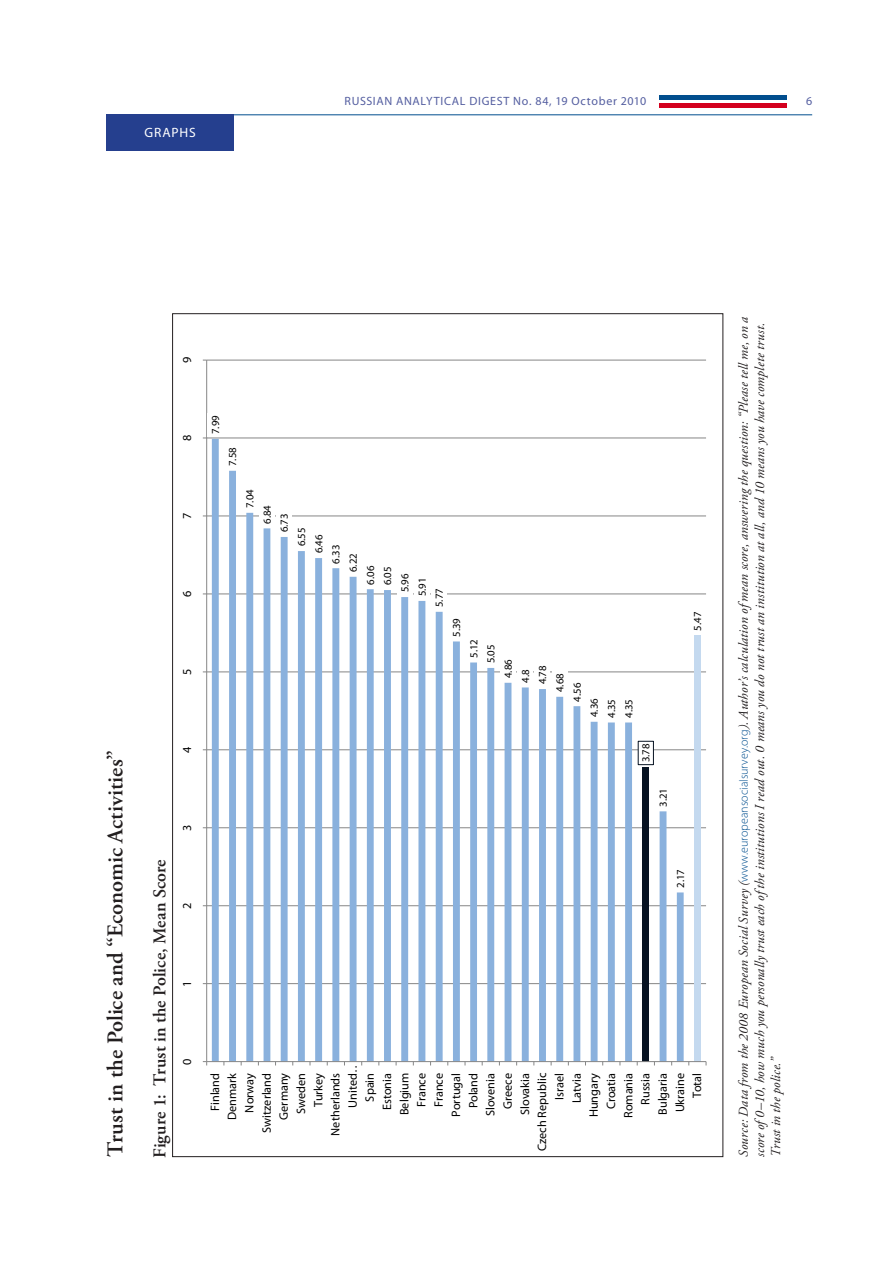
<style>
.page{position:relative;width:893px;height:1263px;background:#fff}
.page>*{position:absolute;margin:0;border:0;box-sizing:border-box;transform-origin:0 0}
.t1{font:600 22.5px "Adobe Garamond Pro";color:#231f20}
.t2{font:600 18px "Adobe Garamond Pro";color:#231f20}
.t3{font:italic 13.5px/16.2px "Adobe Garamond Pro";letter-spacing:.01em;color:#231f20}
.t4{font:13.5px "Myriad Pro";letter-spacing:.06em;color:#fff}
.t5{font:12.3px "Myriad Pro";color:#000}
.t6{font:12px "Myriad Pro";letter-spacing:.06em;color:#545ea0}
.t7{font:10.8px "Myriad Pro";color:#000}
.s1{font-family:"Myriad Pro";font-weight:300;font-style:normal;font-size:12px;color:#014e8e}
</style>
<div class="page">
<div style="left:659px;top:103px;width:128px;height:5px;background:#d4001e"></div>
<hr style="left:659px;top:96px;width:128px;height:4px;background:#014e8e">
<hr style="left:106px;top:114px;width:706px;height:1px;background:#014e8e">
<div style="left:106px;top:115px;width:128px;height:36px;background:#253f8e"></div>
<hr style="left:207px;top:983px;width:499px;height:1px;background:#868686">
<hr style="left:207px;top:905px;width:499px;height:1px;background:#868686">
<hr style="left:207px;top:827px;width:499px;height:1px;background:#868686">
<hr style="left:207px;top:749px;width:499px;height:1px;background:#868686">
<hr style="left:207px;top:672px;width:499px;height:1px;background:#868686">
<hr style="left:207px;top:594px;width:499px;height:1px;background:#868686">
<hr style="left:207px;top:516px;width:499px;height:1px;background:#868686">
<hr style="left:207px;top:438px;width:499px;height:1px;background:#868686">
<hr style="left:207px;top:360px;width:499px;height:1px;background:#868686">
<div style="left:694px;top:635px;width:7px;height:426px;background:#c4d9ef"></div>
<svg style="left:212px;top:439px;width:472px;height:622px"></svg>
<hr style="left:206px;top:360px;width:1px;height:701px;background:#868686">
<hr style="left:207px;top:1061px;width:499px;height:1px;background:#868686">
<div style="left:225px;top:445px;width:15px;height:23px;background:#fff"></div>
<div style="left:242px;top:487px;width:15px;height:23px;background:#fff"></div>
<div style="left:259px;top:503px;width:16px;height:23px;background:#fff"></div>
<div style="left:277px;top:511px;width:15px;height:24px;background:#fff"></div>
<div style="left:294px;top:525px;width:15px;height:24px;background:#fff"></div>
<div style="left:311px;top:532px;width:15px;height:24px;background:#fff"></div>
<div style="left:328px;top:542px;width:15px;height:24px;background:#fff"></div>
<div style="left:345px;top:551px;width:16px;height:23px;background:#fff"></div>
<div style="left:363px;top:563px;width:15px;height:24px;background:#fff"></div>
<div style="left:380px;top:564px;width:15px;height:24px;background:#fff"></div>
<div style="left:397px;top:571px;width:15px;height:24px;background:#fff"></div>
<div style="left:414px;top:575px;width:16px;height:24px;background:#fff"></div>
<div style="left:432px;top:586px;width:15px;height:23px;background:#fff"></div>
<div style="left:449px;top:616px;width:15px;height:23px;background:#fff"></div>
<div style="left:466px;top:637px;width:15px;height:23px;background:#fff"></div>
<div style="left:483px;top:642px;width:15px;height:24px;background:#fff"></div>
<div style="left:500px;top:657px;width:16px;height:23px;background:#fff"></div>
<div style="left:518px;top:667px;width:15px;height:18px;background:#fff"></div>
<div style="left:535px;top:663px;width:15px;height:24px;background:#fff"></div>
<div style="left:552px;top:671px;width:15px;height:23px;background:#fff"></div>
<div style="left:569px;top:680px;width:15px;height:24px;background:#fff"></div>
<div style="left:586px;top:696px;width:16px;height:23px;background:#fff"></div>
<div style="left:604px;top:697px;width:15px;height:23px;background:#fff"></div>
<div style="left:621px;top:697px;width:15px;height:23px;background:#fff"></div>
<div style="left:638px;top:741px;width:15px;height:24px;background:#fff"></div>
<div style="left:638px;top:741px;width:16px;height:24px;border:1px solid #071322"></div>
<div style="left:655px;top:786px;width:16px;height:23px;background:#fff"></div>
<div style="left:673px;top:867px;width:15px;height:23px;background:#fff"></div>
<p class="t4" style="left:144px;top:125px;width:53px">GRAPHS</p>
<p class="t6" style="left:344px;top:94px;width:303px">RUSSIAN ANALYTICAL DIGEST No. 84, 19 October 2010</p>
<p class="t6" style="left:806px;top:94px;width:8px">6</p>
<h1 class="t1" style="left:103px;top:1157px;width:408px;rotate:-90deg">Trust in the Police and “Economic Activities”</h1>
<p class="t5" style="left:179px;top:363px;width:8px;rotate:-90deg">9</p>
<p class="t5" style="left:179px;top:441px;width:8px;rotate:-90deg">8</p>
<p class="t5" style="left:179px;top:519px;width:8px;rotate:-90deg">7</p>
<p class="t5" style="left:179px;top:597px;width:8px;rotate:-90deg">6</p>
<p class="t5" style="left:179px;top:675px;width:8px;rotate:-90deg">5</p>
<p class="t5" style="left:179px;top:753px;width:8px;rotate:-90deg">4</p>
<h2 class="t2" style="left:149px;top:1158px;width:300px;rotate:-90deg">Figure 1: Trust in the Police, Mean Score</h2>
<p class="t5" style="left:179px;top:831px;width:8px;rotate:-90deg">3</p>
<p class="t5" style="left:179px;top:909px;width:8px;rotate:-90deg">2</p>
<p class="t5" style="left:179px;top:987px;width:8px;rotate:-90deg">1</p>
<p class="t5" style="left:179px;top:1065px;width:8px;rotate:-90deg">0</p>
<p class="t7" style="left:209px;top:434px;width:20px;rotate:-90deg">7.99</p>
<p class="t7" style="left:226px;top:466px;width:20px;rotate:-90deg">7.58</p>
<p class="t7" style="left:243px;top:508px;width:20px;rotate:-90deg">7.04</p>
<p class="t7" style="left:260px;top:524px;width:20px;rotate:-90deg">6.84</p>
<p class="t7" style="left:278px;top:532px;width:20px;rotate:-90deg">6.73</p>
<p class="t7" style="left:295px;top:546px;width:20px;rotate:-90deg">6.55</p>
<p class="t7" style="left:312px;top:553px;width:20px;rotate:-90deg">6.46</p>
<p class="t7" style="left:329px;top:564px;width:20px;rotate:-90deg">6.33</p>
<p class="t7" style="left:347px;top:572px;width:20px;rotate:-90deg">6.22</p>
<p class="t7" style="left:364px;top:585px;width:20px;rotate:-90deg">6.06</p>
<p class="t7" style="left:381px;top:585px;width:20px;rotate:-90deg">6.05</p>
<p class="t7" style="left:398px;top:592px;width:20px;rotate:-90deg">5.96</p>
<p class="t7" style="left:415px;top:596px;width:20px;rotate:-90deg">5.91</p>
<p class="t7" style="left:433px;top:607px;width:20px;rotate:-90deg">5.77</p>
<p class="t7" style="left:450px;top:637px;width:20px;rotate:-90deg">5.39</p>
<p class="t7" style="left:467px;top:658px;width:20px;rotate:-90deg">5.12</p>
<p class="t7" style="left:484px;top:663px;width:20px;rotate:-90deg">5.05</p>
<p class="t7" style="left:501px;top:678px;width:20px;rotate:-90deg">4.86</p>
<p class="t7" style="left:519px;top:683px;width:15px;rotate:-90deg">4.8</p>
<p class="t7" style="left:536px;top:684px;width:20px;rotate:-90deg">4.78</p>
<p class="t7" style="left:553px;top:692px;width:20px;rotate:-90deg">4.68</p>
<p class="t7" style="left:570px;top:701px;width:20px;rotate:-90deg">4.56</p>
<p class="t7" style="left:588px;top:717px;width:20px;rotate:-90deg">4.36</p>
<p class="t7" style="left:605px;top:718px;width:20px;rotate:-90deg">4.35</p>
<p class="t7" style="left:622px;top:718px;width:20px;rotate:-90deg">4.35</p>
<p class="t7" style="left:639px;top:762px;width:20px;rotate:-90deg">3.78</p>
<p class="t7" style="left:656px;top:807px;width:20px;rotate:-90deg">3.21</p>
<p class="t7" style="left:691px;top:631px;width:20px;rotate:-90deg">5.47</p>
<p class="t7" style="left:674px;top:888px;width:20px;rotate:-90deg">2.17</p>
<p class="t5" style="left:207px;top:1111px;width:39px;rotate:-90deg">Finland</p>
<p class="t5" style="left:225px;top:1120px;width:49px;rotate:-90deg">Denmark</p>
<p class="t5" style="left:242px;top:1112px;width:41px;rotate:-90deg">Norway</p>
<p class="t5" style="left:259px;top:1133px;width:61px;rotate:-90deg">Switzerland</p>
<p class="t5" style="left:276px;top:1120px;width:48px;rotate:-90deg">Germany</p>
<p class="t5" style="left:293px;top:1114px;width:43px;rotate:-90deg">Sweden</p>
<p class="t5" style="left:311px;top:1107px;width:35px;rotate:-90deg">Turkey</p>
<p class="t5" style="left:328px;top:1135px;width:64px;rotate:-90deg">Netherlands</p>
<p class="t5" style="left:345px;top:1108px;width:49px;rotate:-90deg">United …</p>
<p class="t5" style="left:362px;top:1101px;width:30px;rotate:-90deg">Spain</p>
<p class="t5" style="left:379px;top:1110px;width:39px;rotate:-90deg">Estonia</p>
<p class="t5" style="left:397px;top:1115px;width:44px;rotate:-90deg">Belgium</p>
<p class="t5" style="left:414px;top:1107px;width:35px;rotate:-90deg">France</p>
<p class="t5" style="left:431px;top:1107px;width:35px;rotate:-90deg">France</p>
<p class="t5" style="left:448px;top:1116px;width:45px;rotate:-90deg">Portugal</p>
<p class="t5" style="left:466px;top:1108px;width:37px;rotate:-90deg">Poland</p>
<p class="t5" style="left:483px;top:1116px;width:45px;rotate:-90deg">Slovenia</p>
<p class="t5" style="left:500px;top:1109px;width:37px;rotate:-90deg">Greece</p>
<p class="t5" style="left:517px;top:1115px;width:43px;rotate:-90deg">Slovakia</p>
<p class="t5" style="left:534px;top:1151px;width:80px;rotate:-90deg">Czech Republic</p>
<p class="t5" style="left:552px;top:1099px;width:28px;rotate:-90deg">Israel</p>
<p class="t5" style="left:569px;top:1103px;width:32px;rotate:-90deg">Latvia</p>
<p class="t5" style="left:586px;top:1117px;width:46px;rotate:-90deg">Hungary</p>
<p class="t5" style="left:603px;top:1109px;width:38px;rotate:-90deg">Croatia</p>
<p class="t5" style="left:621px;top:1118px;width:47px;rotate:-90deg">Romania</p>
<p class="t5" style="left:638px;top:1105px;width:33px;rotate:-90deg">Russia</p>
<p class="t5" style="left:655px;top:1115px;width:43px;rotate:-90deg">Bulgaria</p>
<p class="t5" style="left:672px;top:1112px;width:41px;rotate:-90deg">Ukraine</p>
<p class="t5" style="left:689px;top:1098px;width:26px;rotate:-90deg">Total</p>
<p class="t3" style="left:736px;top:1157px;width:841px;rotate:-90deg">Source: Data from the 2008 European Social Survey (<span class="s1">www.europeansocialsurvey.org</span>). Author’s calculation ofmean score, answering the question: “Please tell me, on a score of0–10, how much you personally trust each ofthe institutions I read out. 0 means you do not trust an institution at all, and 10 means you have complete trust.<br>Trust in the police.”</p>
</div>
